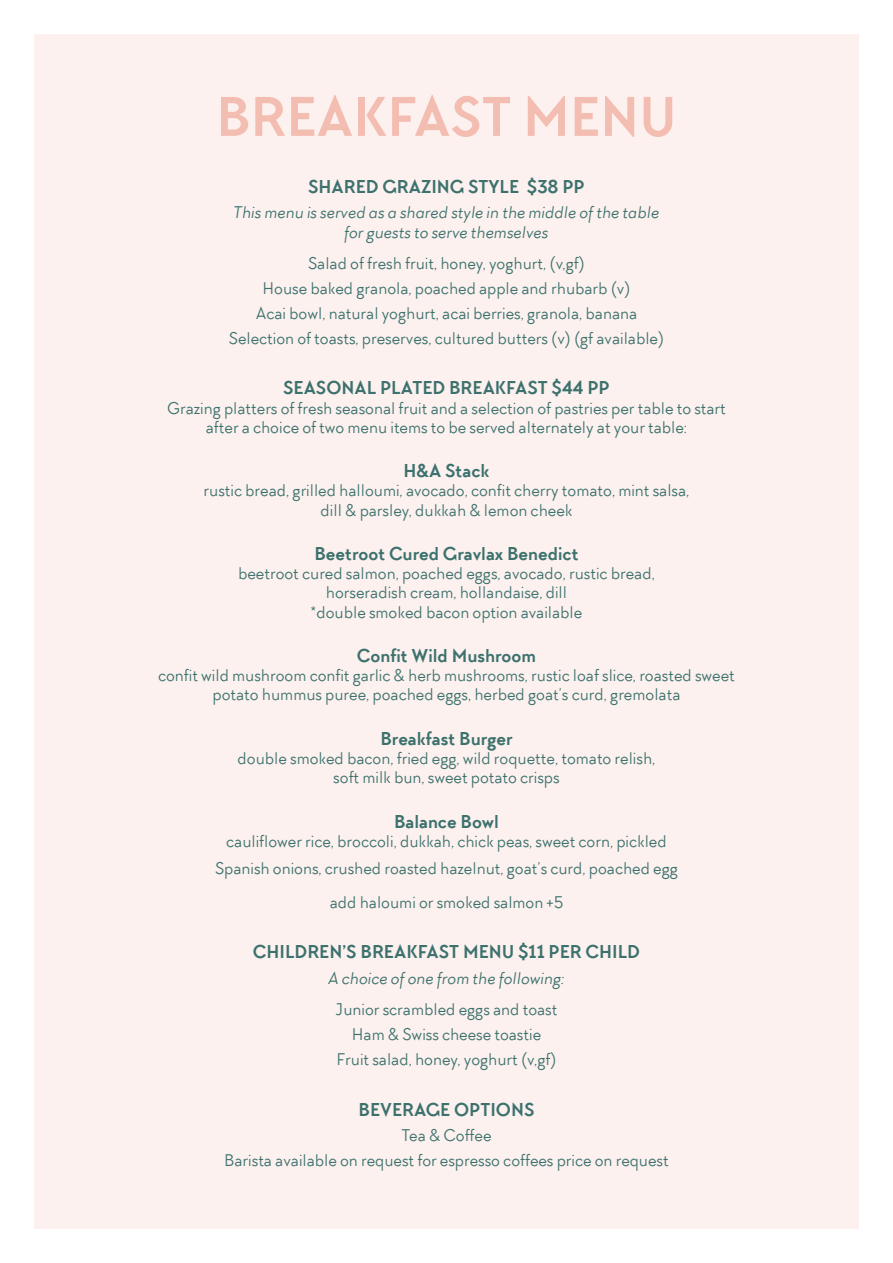
<style>
.page{position:relative;width:893px;height:1263px;background:#fff}
.page>*{position:absolute;margin:0;border:0;box-sizing:border-box;transform-origin:0 0}
.t1{font:700 57.15px "TT Chocolates";color:#f4bdb2}
.t2{font:700 19.05px "TT Chocolates";color:#3c716d}
.t3{font:17.7px/24.9px "TT Chocolates";color:#3c716d;text-align:center}
.t4{font:italic 17.7px/19px "TT Chocolates";color:#3c716d;text-align:center}
</style>
<div class="page">
<div style="left:34px;top:34px;width:825px;height:1195px;background:#fcf1ee"></div>
<h1 class="t1" style="left:216px;top:80px;width:462px">BREAKFAST MENU</h1>
<p class="t2" style="left:308px;top:174px;width:278px">SHARED GRAZING STYLE $38 PP</p>
<p class="t4" style="left:233px;top:203px;width:428px">This menu is served as a shared style in the middle of the table for guests to serve themselves</p>
<p class="t3" style="left:229px;top:251px;width:437px">Salad of fresh fruit, honey, yoghurt, (v,gf)<br>House baked granola, poached apple and rhubarb (v)<br>Acai bowl, natural yoghurt, acai berries, granola, banana Selection of toasts, preserves, cultured butters (v) (gf available)</p>
<p class="t2" style="left:283px;top:376px;width:328px">SEASONAL PLATED BREAKFAST $44 PP</p>
<p class="t3" style="left:167px;top:398px;width:560px;line-height:19px">Grazing platters of fresh seasonal fruit and a selection of pastries per table to start after a choice of two menu items to be served alternately at your table:</p>
<p class="t2" style="left:404px;top:459px;width:87px">H&amp;A Stack</p>
<p class="t3" style="left:204px;top:481px;width:487px;line-height:19px">rustic bread, grilled halloumi, avocado, confit cherry tomato, mint salsa, dill &amp; parsley, dukkah &amp; lemon cheek</p>
<p class="t2" style="left:314px;top:542px;width:266px">Beetroot Cured Gravlax Benedict</p>
<p class="t3" style="left:238px;top:564px;width:418px;line-height:19px">beetroot cured salmon, poached eggs, avocado, rustic bread, horseradish cream, hollandaise, dill<br>*double smoked bacon option available</p>
<p class="t2" style="left:357px;top:644px;width:181px">Confit Wild Mushroom</p>
<p class="t3" style="left:158px;top:666px;width:578px;line-height:19px">confit wild mushroom confit garlic &amp; herb mushrooms, rustic loaf slice, roasted sweet potato hummus puree, poached eggs, herbed goat’s curd, gremolata</p>
<p class="t2" style="left:380px;top:726px;width:134px">Breakfast Burger</p>
<p class="t3" style="left:238px;top:749px;width:419px;line-height:19px">double smoked bacon, fried egg, wild roquette, tomato relish, soft milk bun, sweet potato crisps</p>
<p class="t2" style="left:394px;top:809px;width:106px">Balance Bowl</p>
<p class="t3" style="left:215px;top:827px;width:464px;line-height:27.5px">cauliflower rice, broccoli, dukkah, chick peas, sweet corn, pickled<br>Spanish onions, crushed roasted hazelnut, goat’s curd, poached egg</p>
<p class="t3" style="left:330px;top:889px;width:235px">add haloumi or smoked salmon +5</p>
<p class="t2" style="left:253px;top:940px;width:389px">CHILDREN’S BREAKFAST MENU $11 PER CHILD</p>
<p class="t4" style="left:328px;top:968px;width:238px">A choice of one from the following:</p>
<p class="t3" style="left:336px;top:997px;width:223px">Junior scrambled eggs and toast<br>Ham &amp; Swiss cheese toastie<br>Fruit salad, honey, yoghurt (v,gf)</p>
<p class="t2" style="left:359px;top:1097px;width:177px">BEVERAGE OPTIONS</p>
<p class="t3" style="left:224px;top:1123px;width:446px">Tea &amp; Coffee<br>Barista available on request for espresso coffees price on request</p>
</div>
